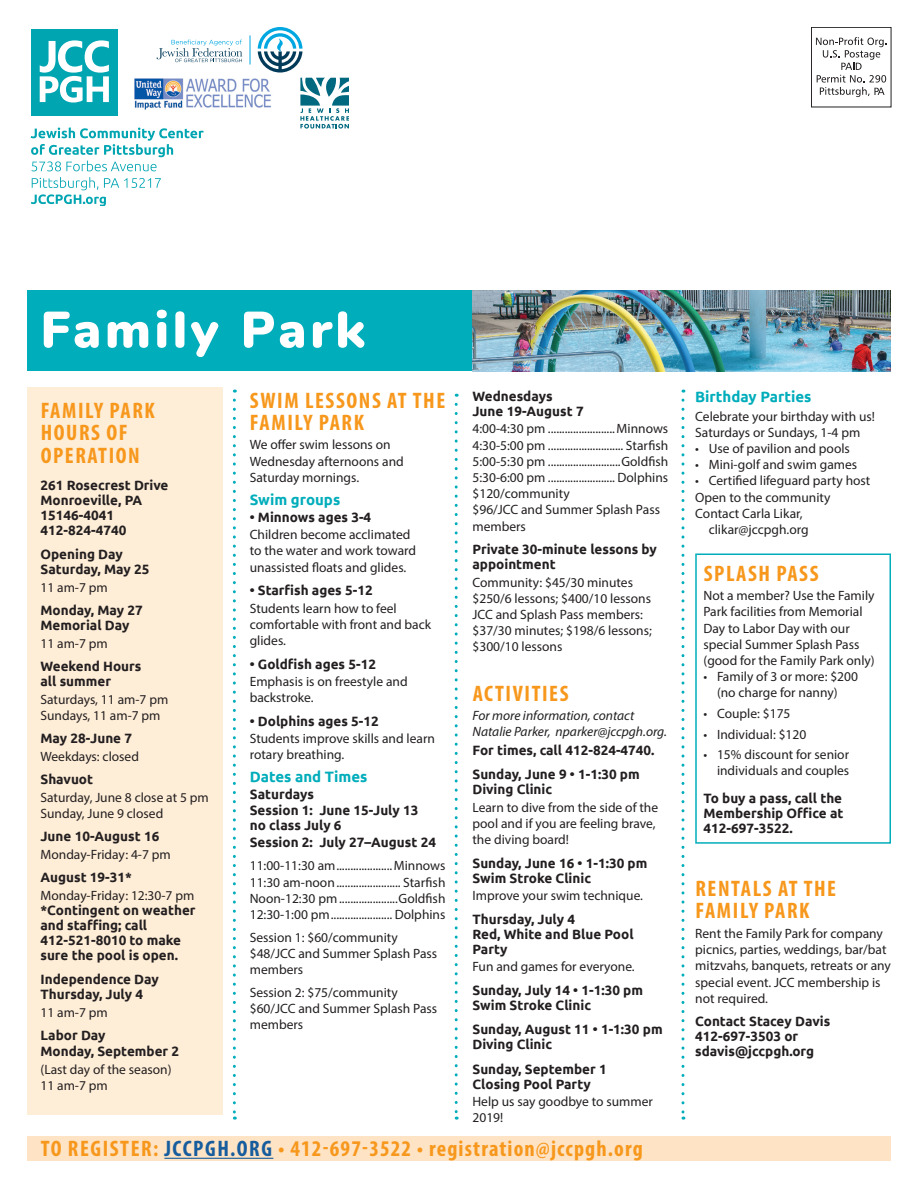
<style>
.page{position:relative;width:918px;height:1188px;background:#fff}
.page>*{position:absolute;margin:0;border:0;box-sizing:border-box;transform-origin:0 0}
.t1{font:900 51px "Nunito";letter-spacing:.075em;color:#fff}
.t2{font:700 condensed 22.5px/22.5px "Myriad Pro";letter-spacing:.07em;color:#f7981d}
.t3{font:700 condensed 22.5px "Myriad Pro";letter-spacing:.05em;color:#f7981d}
.t4{font:700 15px "Ubuntu";color:#00adbb}
.t5{font:13.5px/16.2px "Myriad Pro";color:#231f20}
.t6{font:700 13.5px/15px "Ubuntu";color:#231f20}
.t7{font:italic 13.5px/16.2px "Myriad Pro";color:#231f20}
.s1{color:#175d9e}
</style>
<div class="page">
<div style="left:27px;top:387px;width:196px;height:728px;background:#feedd7"></div>
<div style="left:27px;top:1136px;width:864px;height:25px;background:#fee3c4"></div>
<hr style="left:164px;top:1158px;width:109px;height:1px;background:#175d9e">
<svg style="left:31px;top:127px;width:173px;height:44px"></svg>
<div style="left:31px;top:30px;width:87px;height:86px;background:#00a5b2"></div>
<svg style="left:40px;top:40px;width:69px;height:63px"></svg>
<svg style="left:31px;top:177px;width:130px;height:29px"></svg>
<svg style="left:816px;top:37px;width:70px;height:60px"></svg>
<div style="left:811px;top:27px;width:80px;height:80px;border:1px solid #231f20"></div>
<svg style="left:250px;top:35px;width:1px;height:29px"></svg>
<svg style="left:157px;top:40px;width:85px;height:22px"></svg>
<svg style="left:258px;top:27px;width:91px;height:102px"></svg>
<img style="left:135px;top:78px;width:137px;height:31px">
<div style="left:27px;top:290px;width:475px;height:81px;background:#00adbb"></div>
<img style="left:472px;top:290px;width:419px;height:81px">
<svg style="left:233px;top:400px;width:3px;height:720px"></svg>
<svg style="left:455px;top:404px;width:3px;height:716px"></svg>
<svg style="left:681px;top:400px;width:3px;height:720px"></svg>
<div style="left:695px;top:554px;width:196px;height:290px;border:2px solid #00adbb"></div>
<h1 class="t1" style="left:40px;top:292px;width:326px">Family Park</h1>
<h2 class="t2" style="left:41px;top:399px;width:116px">FAMILY PARK<br>HOURS OF<br>OPERATION</h2>
<p class="t6" style="left:40px;top:477px;width:129px">261 Rosecrest Drive<br>Monroeville, PA<br>15146-4041<br>412-824-4740</p>
<p class="t6" style="left:40px;top:547px;width:110px">Opening Day<br>Saturday, May 25</p>
<p class="t5" style="left:40px;top:579px;width:69px">11 am-7 pm</p>
<p class="t6" style="left:40px;top:603px;width:104px">Monday, May 27<br>Memorial Day</p>
<p class="t5" style="left:40px;top:635px;width:69px">11 am-7 pm</p>
<p class="t6" style="left:40px;top:659px;width:102px">Weekend Hours all summer</p>
<p class="t5" style="left:40px;top:691px;width:129px">Saturdays, 11 am-7 pm<br>Sundays, 11 am-7 pm</p>
<p class="t6" style="left:40px;top:731px;width:93px">May 28-June 7</p>
<p class="t5" style="left:40px;top:748px;width:100px">Weekdays: closed</p>
<p class="t6" style="left:40px;top:772px;width:54px">Shavuot</p>
<p class="t5" style="left:40px;top:789px;width:170px">Saturday, June 8 close at 5 pm<br>Sunday, June 9 closed</p>
<p class="t6" style="left:40px;top:829px;width:120px">June 10-August 16</p>
<p class="t5" style="left:40px;top:846px;width:132px">Monday-Friday: 4-7 pm</p>
<p class="t6" style="left:40px;top:870px;width:93px">August 19-31*</p>
<p class="t5" style="left:40px;top:887px;width:155px">Monday-Friday: 12:30-7 pm</p>
<p class="t6" style="left:40px;top:902px;width:157px">*Contingent on weather and staffing; call<br>412-521-8010 to make sure the pool is open.</p>
<p class="t6" style="left:40px;top:972px;width:120px">Independence Day<br>Thursday, July 4</p>
<p class="t5" style="left:40px;top:1004px;width:69px">11 am-7 pm</p>
<p class="t6" style="left:40px;top:1027px;width:140px;line-height:16px">Labor Day<br>Monday, September 2</p>
<p class="t5" style="left:40px;top:1061px;width:133px">(Last day of the season)<br>11 am-7 pm</p>
<h2 class="t2" style="left:250px;top:388px;width:197px">SWIM LESSONS AT THE<br>FAMILY PARK</h2>
<p class="t5" style="left:250px;top:437px;width:156px">We offer swim lessons on<br>Wednesday afternoons and<br>Saturday mornings.</p>
<p class="t4" style="left:250px;top:490px;width:92px">Swim groups</p>
<p class="t6" style="left:250px;top:510px;width:123px">• Minnows ages 3-4</p>
<p class="t5" style="left:250px;top:526px;width:168px">Children become acclimated to the water and work toward unassisted floats and glides.</p>
<p class="t6" style="left:250px;top:583px;width:124px">• Starfish ages 5-12</p>
<p class="t5" style="left:250px;top:600px;width:183px">Students learn how to feel comfortable with front and back glides.</p>
<p class="t6" style="left:250px;top:656px;width:128px">• Goldfish ages 5-12</p>
<p class="t5" style="left:250px;top:673px;width:159px">Emphasis is on freestyle and backstroke.</p>
<p class="t6" style="left:250px;top:713px;width:131px">• Dolphins ages 5-12</p>
<p class="t5" style="left:250px;top:730px;width:187px">Students improve skills and learn rotary breathing.</p>
<p class="t4" style="left:250px;top:768px;width:119px">Dates and Times</p>
<p class="t6" style="left:250px;top:787px;width:188px;line-height:15.8px">Saturdays<br>Session 1: June 15-July 13 no class July 6<br>Session 2: July 27–August 24</p>
<p class="t5" style="left:250px;top:857px;width:87px">11:00-11:30 am</p>
<p class="t5" style="left:394px;top:857px;width:53px">Minnows</p>
<p class="t5" style="left:250px;top:874px;width:87px">11:30 am-noon</p>
<p class="t5" style="left:403px;top:874px;width:44px">Starfish</p>
<p class="t5" style="left:250px;top:890px;width:89px">Noon-12:30 pm</p>
<p class="t5" style="left:399px;top:890px;width:48px">Goldfish</p>
<p class="t5" style="left:250px;top:906px;width:82px">12:30-1:00 pm</p>
<p class="t5" style="left:250px;top:903px;width:197px;line-height:22.6px;text-indent:145px">Dolphins<br>Session 1: $60/community</p>
<p class="t5" style="left:250px;top:945px;width:189px">$48/JCC and Summer Splash Pass members</p>
<p class="t5" style="left:250px;top:984px;width:189px">Session 2: $75/community $60/JCC and Summer Splash Pass members</p>
<p class="t6" style="left:472px;top:389px;width:113px">Wednesdays<br>June 19-August 7</p>
<p class="t5" style="left:472px;top:421px;width:75px">4:00-4:30 pm</p>
<p class="t5" style="left:617px;top:421px;width:53px">Minnows</p>
<p class="t5" style="left:472px;top:437px;width:75px">4:30-5:00 pm</p>
<p class="t5" style="left:626px;top:437px;width:44px">Starfish</p>
<p class="t5" style="left:472px;top:453px;width:75px">5:00-5:30 pm</p>
<p class="t5" style="left:621px;top:453px;width:48px">Goldfish</p>
<p class="t5" style="left:472px;top:469px;width:75px">5:30-6:00 pm</p>
<p class="t5" style="left:617px;top:469px;width:52px">Dolphins</p>
<p class="t5" style="left:472px;top:485px;width:189px">$120/community<br>$96/JCC and Summer Splash Pass members</p>
<p class="t6" style="left:472px;top:542px;width:186px">Private 30-minute lessons by appointment</p>
<p class="t5" style="left:472px;top:574px;width:181px">Community: $45/30 minutes $250/6 lessons; $400/10 lessons<br>JCC and Splash Pass members: $37/30 minutes; $198/6 lessons; $300/10 lessons</p>
<h2 class="t2" style="left:473px;top:682px;width:97px">ACTIVITIES</h2>
<p class="t7" style="left:472px;top:707px;width:196px">For more information, contact<br>Natalie Parker, nparker@jccpgh.org.</p>
<p class="t6" style="left:472px;top:737px;width:184px;line-height:24.8px">For times, call 412-824-4740.<br>Sunday, June 9 • 1-1:30 pm</p>
<p class="t6" style="left:472px;top:782px;width:81px">Diving Clinic</p>
<p class="t5" style="left:472px;top:799px;width:187px">Learn to dive from the side of the pool and if you are feeling brave, the diving board!</p>
<p class="t6" style="left:472px;top:855px;width:176px">Sunday, June 16 • 1-1:30 pm<br>Swim Stroke Clinic</p>
<p class="t5" style="left:472px;top:887px;width:172px">Improve your swim technique.</p>
<p class="t6" style="left:472px;top:911px;width:163px">Thursday, July 4<br>Red, White and Blue Pool<br>Party</p>
<p class="t5" style="left:472px;top:958px;width:164px">Fun and games for everyone.</p>
<p class="t6" style="left:472px;top:982px;width:172px">Sunday, July 14 • 1-1:30 pm<br>Swim Stroke Clinic</p>
<p class="t6" style="left:472px;top:1022px;width:192px">Sunday, August 11 • 1-1:30 pm<br>Diving Clinic</p>
<p class="t6" style="left:472px;top:1062px;width:136px">Sunday, September 1<br>Closing Pool Party</p>
<p class="t5" style="left:472px;top:1093px;width:182px">Help us say goodbye to summer<br>2019!</p>
<h2 class="t3" style="left:41px;top:1134px;width:604px">TO REGISTER: <span class="s1">JCCPGH.ORG</span> • 412-697-3522 • registration@jccpgh.org</h2>
<p class="t4" style="left:695px;top:388px;width:118px">Birthday Parties</p>
<p class="t5" style="left:695px;top:408px;width:181px">Celebrate your birthday with us!<br>Saturdays or Sundays, 1-4 pm</p>
<p class="t5" style="left:695px;top:440px;width:156px">• Use of pavilion and pools</p>
<p class="t5" style="left:695px;top:456px;width:164px">• Mini-golf and swim games</p>
<p class="t5" style="left:695px;top:473px;width:177px">• Certified lifeguard party host</p>
<p class="t5" style="left:695px;top:489px;width:137px">Open to the community</p>
<p class="t5" style="left:695px;top:505px;width:109px">Contact Carla Likar,</p>
<p class="t5" style="left:709px;top:521px;width:101px">clikar@jccpgh.org</p>
<h2 class="t2" style="left:704px;top:562px;width:116px">SPLASH PASS</h2>
<p class="t5" style="left:704px;top:587px;width:173px">Not a member? Use the Family<br>Park facilities from Memorial<br>Day to Labor Day with our special Summer Splash Pass (good for the Family Park only)</p>
<p class="t5" style="left:704px;top:668px;width:156px;text-align:center">• Family of 3 or more: $200 (no charge for nanny)</p>
<p class="t5" style="left:704px;top:705px;width:89px">• Couple: $175</p>
<p class="t5" style="left:704px;top:726px;width:104px">• Individual: $120</p>
<p class="t5" style="left:704px;top:746px;width:147px;text-align:right">• 15% discount for senior individuals and couples</p>
<p class="t6" style="left:704px;top:791px;width:142px;text-align:justify">To buy a pass, call the Membership Office at 412-697-3522.</p>
<h2 class="t2" style="left:695px;top:877px;width:142px">RENTALS AT THE<br>FAMILY PARK</h2>
<p class="t5" style="left:695px;top:925px;width:197px">Rent the Family Park for company picnics, parties, weddings, bar/bat mitzvahs, banquets, retreats or any special event. JCC membership is not required.</p>
<p class="t6" style="left:695px;top:1014px;width:136px">Contact Stacey Davis<br>412-697-3503 or sdavis@jccpgh.org</p>
</div>
